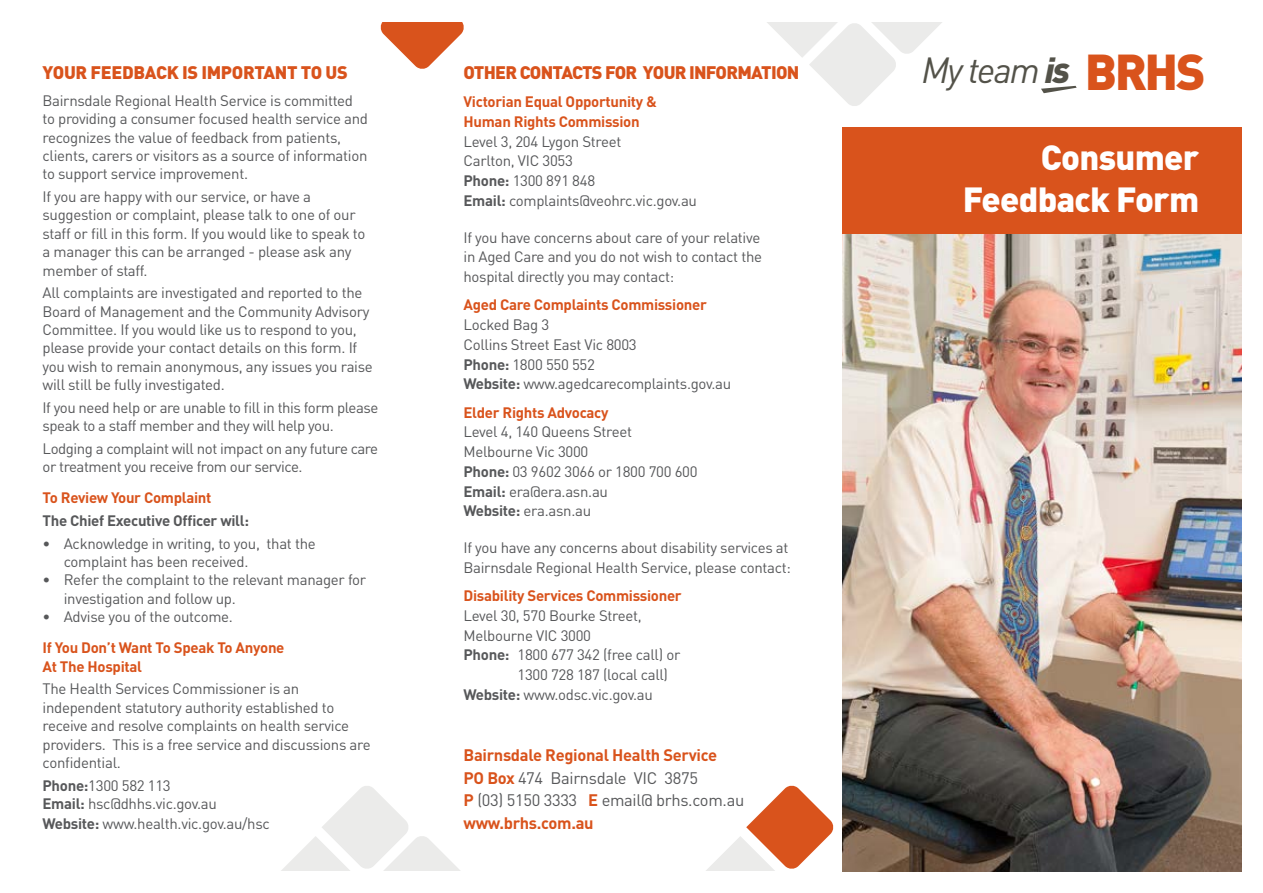
<style>
.page{position:relative;width:1263px;height:893px;background:#fff}
.page>*{position:absolute;margin:0;border:0;box-sizing:border-box;transform-origin:0 0}
.t1{font:900 49.8px "DIN";color:#d9531c}
.t2{font:italic 36px "DIN";letter-spacing:-.05em;color:#535249}
.Brochure_Title{font:900 34.5px/41.4px "DIN";letter-spacing:-.02em;color:#fff;text-align:right}
.Sub_Title{font:900 18px "DIN";letter-spacing:-.04em;color:#d9531c}
.Sub_Title-2{font:900 18px "DIN";letter-spacing:-.02em;color:#d9531c}
.t3{font:700 16.5px/22.8px "DIN";letter-spacing:-.02em;color:#d9531c}
.t4{font:16.5px/22.8px "DIN";letter-spacing:-.02em;color:#57585a}
.Body_Text{font:15px/18.5px "DIN";letter-spacing:-.02em;color:#57585a}
.Body_Text-2{font:700 15px/18.5px "DIN";letter-spacing:-.02em;color:#d9531c}
.Body_Text-3{font:700 15px "DIN";letter-spacing:-.02em;color:#57585a}
.s1{font-weight:700}
.s2{font-weight:700;color:#d9531c}
.s3{font-weight:400;color:#57585a}
.s4{font-weight:900}
</style>
<div class="page">
<svg style="left:706px;top:785px;width:128px;height:86px"></svg>
<svg style="left:281px;top:786px;width:179px;height:85px"></svg>
<svg style="left:380px;top:22px;width:84px;height:47px"></svg>
<svg style="left:767px;top:22px;width:175px;height:84px"></svg>
<img style="left:842px;top:234px;width:400px;height:638px">
<svg style="left:1041px;top:86px;width:36px;height:7px"></svg>
<div style="left:842px;top:128px;width:400px;height:106px;background:#d9531c"></div>
<p class="Sub_Title-2" style="left:43px;top:60px;width:307px">YOUR FEEDBACK IS IMPORTANT TO US</p>
<p class="Body_Text" style="left:43px;top:91px;width:327px">Bairnsdale Regional Health Service is committed to providing a consumer focused health service and recognizes the value of feedback from patients, clients, carers or visitors as a source of information to support service improvement.</p>
<p class="Body_Text" style="left:43px;top:187px;width:324px">If you are happy with our service, or have a suggestion or complaint, please talk to one of our staff or fill in this form. If you would like to speak to a manager this can be arranged - please ask any member of staff.</p>
<p class="Body_Text" style="left:43px;top:283px;width:332px">All complaints are investigated and reported to the Board of Management and the Community Advisory Committee. If you would like us to respond to you, please provide your contact details on this form. If you wish to remain anonymous, any issues you raise will still be fully investigated.</p>
<p class="Body_Text" style="left:43px;top:398px;width:337px">If you need help or are unable to fill in this form please speak to a staff member and they will help you.</p>
<p class="Body_Text" style="left:43px;top:439px;width:337px">Lodging a complaint will not impact on any future care or treatment you receive from our service.</p>
<p class="Body_Text-2" style="left:43px;top:488px;width:170px">To Review Your Complaint</p>
<p class="Body_Text-3" style="left:43px;top:511px;width:208px">The Chief Executive Officer will:</p>
<p class="Body_Text" style="left:64px;top:534px;width:254px;text-indent:-21px">• Acknowledge in writing, to you, that the complaint has been received.</p>
<p class="Body_Text" style="left:64px;top:570px;width:304px;text-indent:-21px">• Refer the complaint to the relevant manager for investigation and follow up.</p>
<p class="Body_Text" style="left:43px;top:607px;width:192px">• Advise you of the outcome.</p>
<p class="Body_Text-2" style="left:43px;top:638px;width:243px">If You Don’t Want To Speak To Anyone<br>At The Hospital</p>
<p class="Body_Text" style="left:43px;top:679px;width:330px">The Health Services Commissioner is an independent statutory authority established to receive and resolve complaints on health service providers. This is a free service and discussions are confidential.</p>
<p class="Body_Text" style="left:43px;top:776px;width:176px"><span class="s1">Phone:</span>1300 582 113<br><span class="s1">Email:</span> hsc@dhhs.vic.gov.au</p>
<p class="Body_Text" style="left:43px;top:814px;width:229px"><span class="s1">Website:</span> www.health.vic.gov.au/hsc</p>
<p class="Sub_Title" style="left:463px;top:60px;width:337px">OTHER CONTACTS FOR YOUR INFORMATION</p>
<p class="Body_Text" style="left:463px;top:92px;width:235px;line-height:19.8px"><span class="s2">Victorian Equal Opportunity &amp;<br>Human Rights Commission<br></span>Level 3, 204 Lygon Street<br>Carlton, VIC 3053<br><span class="s1">Phone:</span> 1300 891 848<br><span class="s1">Email:</span> complaints@veohrc.vic.gov.au</p>
<p class="Body_Text" style="left:463px;top:227px;width:300px;line-height:19.8px">If you have concerns about care of your relative in Aged Care and you do not wish to contact the hospital directly you may contact:</p>
<p class="Body_Text" style="left:463px;top:295px;width:269px;line-height:19.8px"><span class="s2">Aged Care Complaints Commissioner<br></span>Locked Bag 3<br>Collins Street East Vic 8003<br><span class="s1">Phone:</span> 1800 550 552<br><span class="s1">Website:</span> www.agedcarecomplaints.gov.au</p>
<p class="Body_Text" style="left:463px;top:402px;width:236px;line-height:19.8px"><span class="s2">Elder Rights Advocacy<br></span>Level 4, 140 Queens Street<br>Melbourne Vic 3000<br><span class="s1">Phone:</span> 03 9602 3066 or 1800 700 600<br><span class="s1">Email:</span> era@era.asn.au<br><span class="s1">Website:</span> era.asn.au</p>
<p class="Body_Text" style="left:463px;top:538px;width:329px;line-height:19.8px">If you have any concerns about disability services at<br>Bairnsdale Regional Health Service, please contact:</p>
<p class="Body_Text-2" style="left:463px;top:586px;width:220px">Disability Services Commissioner</p>
<p class="Body_Text" style="left:463px;top:606px;width:180px">Level 30, 570 Bourke Street,</p>
<p class="Body_Text" style="left:463px;top:626px;width:129px">Melbourne VIC 3000</p>
<p class="Body_Text" style="left:463px;top:645px;width:218px"><span class="s1">Phone:</span> 1800 677 342 (free call) or</p>
<p class="Body_Text" style="left:517px;top:665px;width:152px">1300 728 187 (local call)</p>
<p class="Body_Text" style="left:463px;top:685px;width:191px"><span class="s1">Website:</span> www.odsc.vic.gov.au</p>
<p class="t3" style="left:463px;top:743px;width:255px">Bairnsdale Regional Health Service<br>PO Box <span class="s3">474 Bairnsdale VIC 3875</span></p>
<p class="t4" style="left:463px;top:789px;width:282px"><span class="s2">P</span> (03) 5150 3333 <span class="s2">E</span> email@ brhs.com.au <span class="s2">www.brhs.com.au</span></p>
<p class="t2" style="left:921px;top:47px;width:150px">My team <span class="s4">is</span></p>
<p class="t1" style="left:1085px;top:39px;width:122px">BRHS</p>
<p class="Brochure_Title" style="left:963px;top:135px;width:238px">Consumer<br>Feedback Form</p>
</div>
